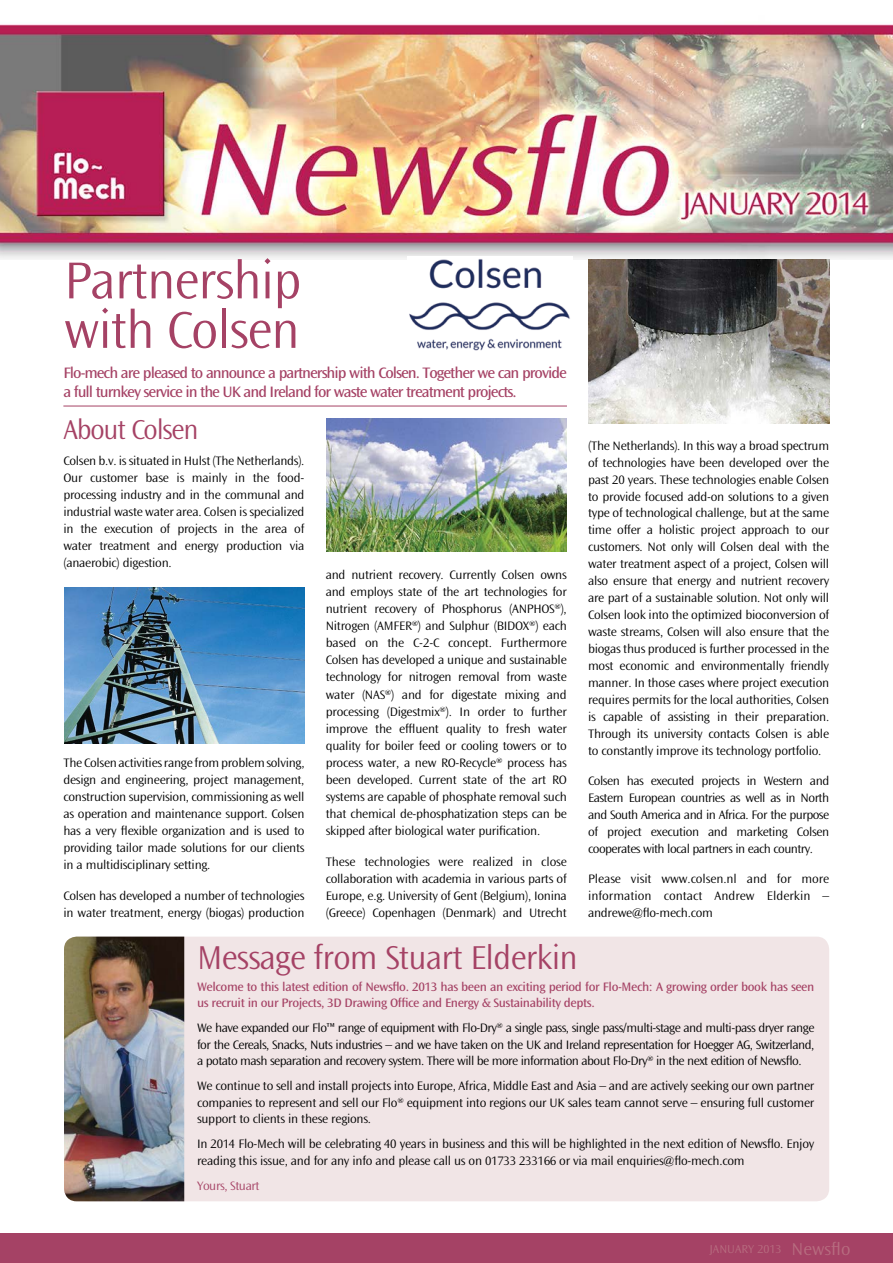
<style>
.page{position:relative;width:893px;height:1263px;background:#fff}
.page>*{position:absolute;margin:0;border:0;box-sizing:border-box;transform-origin:0 0}
.t1{font:300 54.15px/49.5px "Ocean Sans";letter-spacing:-.02em;color:#a54265}
.t2{font:300 34.5px "Ocean Sans";letter-spacing:-.02em;color:#a54265}
.t3{font:300 28.5px "Ocean Sans";letter-spacing:-.04em;color:#a54265}
.t4{font:15.75px/18.9px "Ocean Sans";letter-spacing:-.06em;color:#a54265;scale:1.05 1}
.t5{font:300 12.75px/17.1px "Ocean Sans";letter-spacing:-.02em;color:#000;text-align:justify;scale:1.05 1}
.t6{font:12.75px/16.5px "Ocean Sans";letter-spacing:-.03em;color:#a54265;scale:1.05 1}
.t7{font:300 12.75px "Ocean Sans";letter-spacing:-.03em;color:#a54265;scale:1.05 1}
.t8{font:300 12px "Ocean Sans";color:#b76d80;scale:1.05 1}
.s1{font-size:18px}
</style>
<div class="page">
<hr style="left:0;top:170px;width:1px;height:217px;background:#a54265">
<div style="left:64px;top:936px;width:765px;height:265px;background:#f1e5e6;border-radius:13px"></div>
<img style="left:64px;top:936px;width:120px;height:265px">
<div style="left:0;top:1233px;width:893px;height:30px;background:#a54265"></div>
<img style="left:0;top:24px;width:893px;height:235px">
<hr style="left:0;top:140px;width:1px;height:30px;background:#fff">
<hr style="left:63px;top:406px;width:504px;height:1px;background:#a54265">
<img style="left:588px;top:259px;width:241px;height:164px">
<img style="left:407px;top:257px;width:165px;height:94px">
<img style="left:64px;top:588px;width:240px;height:155px">
<img style="left:326px;top:419px;width:241px;height:132px">
<h1 class="t1" style="left:64px;top:256px;width:239px">Partnership with Colsen</h1>
<p class="t4" style="left:63px;top:364px;width:481px">Flo-mech are pleased to announce a partnership with Colsen. Together we can provide a full turnkey service in the UK and Ireland for waste water treatment projects.</p>
<h3 class="t3" style="left:63px;top:414px;width:137px">About Colsen</h3>
<p class="t5" style="left:63px;top:452px;width:231px">Colsen b.v. is situated in Hulst (The Netherlands).<br>Our customer base is mainly in the food&shy;processing industry and in the communal and industrial waste water area. Colsen is specialized in the execution of projects in the area of water treatment and energy production via (anaerobic) digestion.</p>
<p class="t5" style="left:63px;top:754px;width:231px">The Colsen activities range from problem solving, design and engineering, project management, construction supervision, commissioning as well as operation and maintenance support. Colsen has a very flexible organization and is used to providing tailor made solutions for our clients in a multidisciplinary setting.</p>
<p class="t5" style="left:63px;top:887px;width:231px">Colsen has developed a number of technologies in water treatment, energy (biogas) production</p>
<p class="t5" style="left:326px;top:566px;width:231px">and nutrient recovery. Currently Colsen owns and employs state of the art technologies for nutrient recovery of Phosphorus (ANPHOS®), Nitrogen (AMFER®) and Sulphur (BIDOX®) each based on the C-2-C concept. Furthermore Colsen has developed a unique and sustainable technology for nitrogen removal from waste water (NAS®) and for digestate mixing and processing (Digestmix®). In order to further improve the effluent quality to fresh water quality for boiler feed or cooling towers or to process water, a new RO-Recycle® process has been developed. Current state of the art RO systems are capable of phosphate removal such that chemical de-phosphatization steps can be skipped after biological water purification.</p>
<p class="t5" style="left:326px;top:853px;width:231px">These technologies were realized in close collaboration with academia in various parts of Europe, e.g. University of Gent (Belgium), Ionina (Greece) Copenhagen (Denmark) and Utrecht</p>
<h2 class="t2" style="left:197px;top:938px;width:382px">Message from Stuart Elderkin</h2>
<p class="t5" style="left:588px;top:437px;width:231px">(The Netherlands). In this way a broad spectrum of technologies have been developed over the past 20 years. These technologies enable Colsen to provide focused add-on solutions to a given type of technological challenge, but at the same time offer a holistic project approach to our customers. Not only will Colsen deal with the water treatment aspect of a project, Colsen will also ensure that energy and nutrient recovery are part of a sustainable solution. Not only will Colsen look into the optimized bioconversion of waste streams, Colsen will also ensure that the biogas thus produced is further processed in the most economic and environmentally friendly manner. In those cases where project execution requires permits for the local authorities, Colsen is capable of assisting in their preparation.<br>Through its university contacts Colsen is able to constantly improve its technology portfolio.</p>
<p class="t5" style="left:588px;top:772px;width:231px">Colsen has executed projects in Western and Eastern European countries as well as in North and South America and in Africa. For the purpose of project execution and marketing Colsen cooperates with local partners in each country.</p>
<p class="t5" style="left:588px;top:871px;width:231px">Please visit www.colsen.nl and for more information contact Andrew Elderkin – andrewe@flo-mech.com</p>
<p class="t6" style="left:197px;top:978px;width:589px">Welcome to this latest edition of Newsflo. 2013 has been an exciting period for Flo-Mech: A growing order book has seen us recruit in our Projects, 3D Drawing Office and Energy &amp; Sustainability depts.</p>
<p class="t5" style="left:197px;top:1020px;width:589px;line-height:16.5px">We have expanded our Flo™ range of equipment with Flo-Dry® a single pass, single pass/multi-stage and multi-pass dryer range for the Cereals, Snacks, Nuts industries – and we have taken on the UK and Ireland representation for Hoegger AG, Switzerland, a potato mash separation and recovery system. There will be more information about Flo-Dry® in the next edition of Newsflo.</p>
<p class="t5" style="left:197px;top:1078px;width:589px;line-height:16.5px">We continue to sell and install projects into Europe, Africa, Middle East and Asia – and are actively seeking our own partner companies to represent and sell our Flo® equipment into regions our UK sales team cannot serve – ensuring full customer support to clients in these regions.</p>
<p class="t5" style="left:197px;top:1136px;width:589px;line-height:16.5px">In 2014 Flo-Mech will be celebrating 40 years in business and this will be highlighted in the next edition of Newsflo. Enjoy reading this issue, and for any info and please call us on 01733 233166 or via mail enquiries@flo-mech.com</p>
<p class="t7" style="left:197px;top:1178px;width:61px">Yours, Stuart</p>
<p class="t8" style="left:709px;top:1243px;width:136px">JANUARY 2013 <span class="s1">n ewsflo</span></p>
</div>
